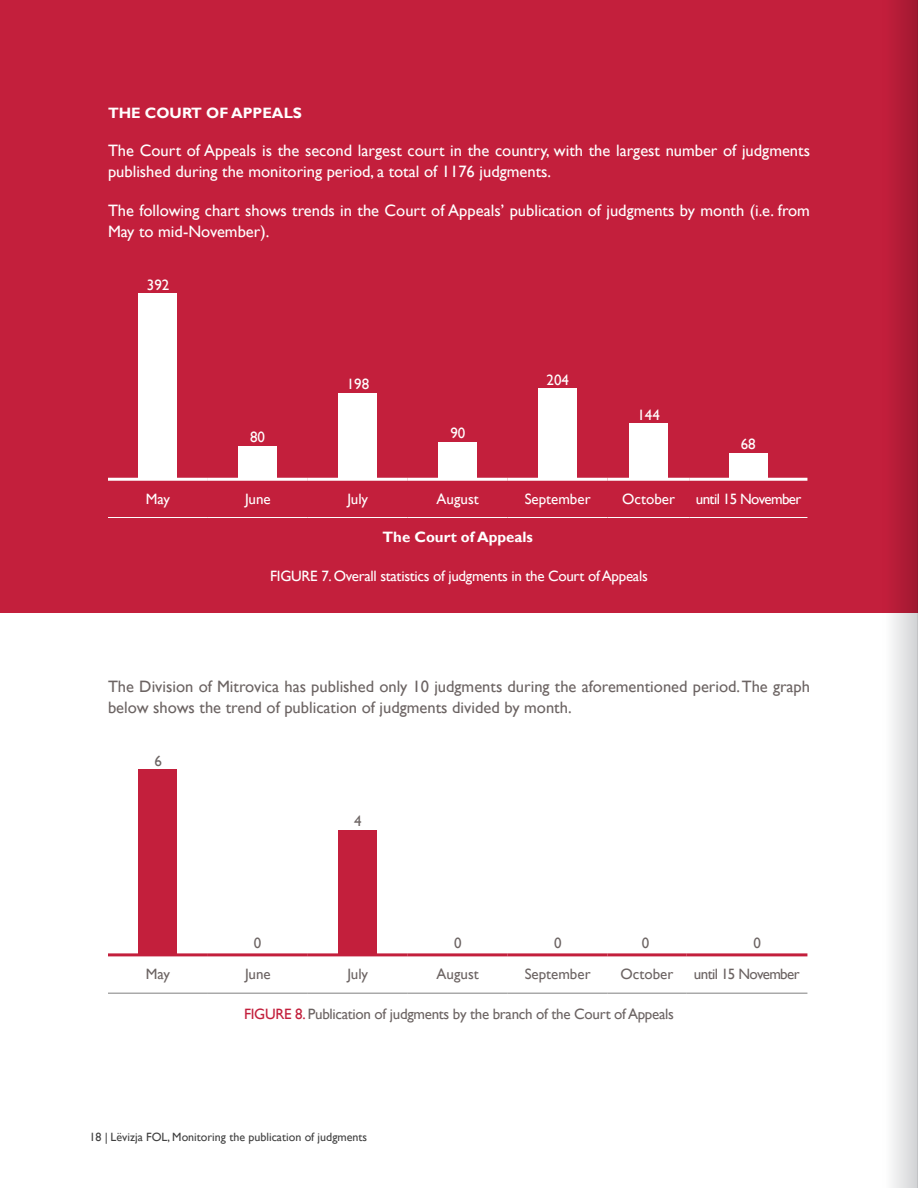
<style>
.page{position:relative;width:918px;height:1188px;background:#fff}
.page>*{position:absolute;margin:0;border:0;box-sizing:border-box;transform-origin:0 0}
.t1{font:16.5px/21px "Gill Sans";color:#fff}
.t2{font:16.5px/21px "Gill Sans";color:#6c6463}
.t3{font:15px "Gill Sans";letter-spacing:-.02em;color:#fff}
.t4{font:15px "Gill Sans";letter-spacing:-.02em;color:#6c6463}
.t5{font:700 15px "Gill Sans";color:#fff}
.t6{font:15px "Gill Sans";color:#fff}
.t7{font:15px "Gill Sans";color:#6c6463}
.t8{font:15px "Gill Sans";letter-spacing:-.04em;color:#fff}
.t9{font:15px "Gill Sans";letter-spacing:-.04em;color:#6c6463}
.t10{font:12px "Gill Sans";color:#404040}
.s1{color:#c31f3c}
</style>
<div class="page">
<div style="left:0;top:0;width:918px;height:612px;background:#c31f3c"></div>
<hr style="left:108px;top:478px;width:100px;height:3px;background:#fff">
<hr style="left:208px;top:478px;width:100px;height:3px;background:#fff">
<hr style="left:308px;top:478px;width:100px;height:3px;background:#fff">
<hr style="left:408px;top:478px;width:100px;height:3px;background:#fff">
<hr style="left:508px;top:478px;width:100px;height:3px;background:#fff">
<hr style="left:608px;top:478px;width:82px;height:3px;background:#fff">
<hr style="left:690px;top:478px;width:117px;height:3px;background:#fff">
<hr style="left:108px;top:517px;width:100px;height:1px;background:#fff">
<hr style="left:208px;top:517px;width:100px;height:1px;background:#fff">
<hr style="left:308px;top:517px;width:100px;height:1px;background:#fff">
<hr style="left:408px;top:517px;width:100px;height:1px;background:#fff">
<hr style="left:508px;top:517px;width:100px;height:1px;background:#fff">
<hr style="left:608px;top:517px;width:82px;height:1px;background:#fff">
<hr style="left:690px;top:517px;width:117px;height:1px;background:#fff">
<div style="left:139px;top:293px;width:38px;height:185px;background:#fff"></div>
<div style="left:239px;top:446px;width:38px;height:32px;background:#fff"></div>
<div style="left:339px;top:393px;width:38px;height:85px;background:#fff"></div>
<div style="left:439px;top:442px;width:38px;height:36px;background:#fff"></div>
<div style="left:539px;top:389px;width:38px;height:89px;background:#fff"></div>
<div style="left:630px;top:424px;width:38px;height:54px;background:#fff"></div>
<div style="left:730px;top:453px;width:38px;height:25px;background:#fff"></div>
<hr style="left:108px;top:953px;width:100px;height:3px;background:#c31f3c">
<hr style="left:208px;top:953px;width:100px;height:3px;background:#c31f3c">
<hr style="left:308px;top:953px;width:100px;height:3px;background:#c31f3c">
<hr style="left:408px;top:953px;width:100px;height:3px;background:#c31f3c">
<hr style="left:508px;top:953px;width:100px;height:3px;background:#c31f3c">
<hr style="left:608px;top:953px;width:78px;height:3px;background:#c31f3c">
<hr style="left:686px;top:953px;width:121px;height:3px;background:#c31f3c">
<hr style="left:108px;top:993px;width:100px;height:1px;background:#7f807f">
<hr style="left:208px;top:993px;width:100px;height:1px;background:#7f807f">
<hr style="left:308px;top:993px;width:100px;height:1px;background:#7f807f">
<hr style="left:408px;top:993px;width:100px;height:1px;background:#7f807f">
<hr style="left:508px;top:993px;width:100px;height:1px;background:#7f807f">
<hr style="left:608px;top:993px;width:78px;height:1px;background:#7f807f">
<hr style="left:686px;top:993px;width:121px;height:1px;background:#7f807f">
<div style="left:139px;top:769px;width:38px;height:184px;background:#c31f3c"></div>
<div style="left:339px;top:830px;width:38px;height:123px;background:#c31f3c"></div>
<svg style="left:882px;top:0;width:35px;height:1188px"></svg>
<hr style="left:917px;top:0;width:1px;height:1188px;background:#bcbdc0">
<p class="t5" style="left:108px;top:104px;width:195px">THE COURT OF APPEALS</p>
<p class="t1" style="left:108px;top:141px;width:704px">The Court of Appeals is the second largest court in the country, with the largest number of judgments published during the monitoring period, a total of 1176 judgments.</p>
<p class="t1" style="left:108px;top:201px;width:703px">The following chart shows trends in the Court of Appeals’ publication of judgments by month (i.e. from<br>May to mid-November).</p>
<p class="t3" style="left:147px;top:277px;width:24px">392</p>
<p class="t3" style="left:250px;top:428px;width:16px">80</p>
<p class="t3" style="left:347px;top:375px;width:24px">198</p>
<p class="t3" style="left:450px;top:424px;width:16px">90</p>
<p class="t3" style="left:547px;top:371px;width:24px">204</p>
<p class="t3" style="left:637px;top:406px;width:24px">144</p>
<p class="t3" style="left:741px;top:435px;width:16px">68</p>
<p class="t3" style="left:146px;top:490px;width:26px">May</p>
<p class="t3" style="left:245px;top:490px;width:27px">June</p>
<p class="t3" style="left:347px;top:490px;width:22px">July</p>
<p class="t3" style="left:437px;top:490px;width:44px">August</p>
<p class="t6" style="left:525px;top:490px;width:67px">September</p>
<p class="t6" style="left:622px;top:490px;width:54px">October</p>
<p class="t8" style="left:696px;top:490px;width:107px">until 15 November</p>
<p class="t5" style="left:382px;top:528px;width:152px">The Court of Appeals</p>
<p class="t3" style="left:270px;top:567px;width:379px">FIGURE 7. Overall statistics of judgments in the Court of Appeals</p>
<p class="t2" style="left:108px;top:676px;width:703px">The Division of Mitrovica has published only 10 judgments during the aforementioned period. The graph below shows the trend of publication of judgments divided by month.</p>
<p class="t4" style="left:154px;top:752px;width:9px">6</p>
<p class="t4" style="left:254px;top:935px;width:9px">0</p>
<p class="t4" style="left:354px;top:813px;width:9px">4</p>
<p class="t4" style="left:454px;top:935px;width:9px">0</p>
<p class="t4" style="left:554px;top:935px;width:9px">0</p>
<p class="t4" style="left:642px;top:935px;width:9px">0</p>
<p class="t4" style="left:753px;top:935px;width:9px">0</p>
<p class="t4" style="left:146px;top:965px;width:26px">May</p>
<p class="t4" style="left:245px;top:965px;width:27px">June</p>
<p class="t4" style="left:347px;top:965px;width:22px">July</p>
<p class="t4" style="left:437px;top:965px;width:44px">August</p>
<p class="t7" style="left:525px;top:965px;width:67px">September</p>
<p class="t7" style="left:621px;top:965px;width:54px">October</p>
<p class="t9" style="left:694px;top:965px;width:107px">until 15 November</p>
<p class="t4" style="left:244px;top:1005px;width:431px"><span class="s1">FIGURE 8.</span> Publication of judgments by the branch of the Court of Appeals</p>
<p class="t10" style="left:90px;top:1130px;width:279px">18 | Lëvizja FOL, Monitoring the publication of judgments</p>
</div>
